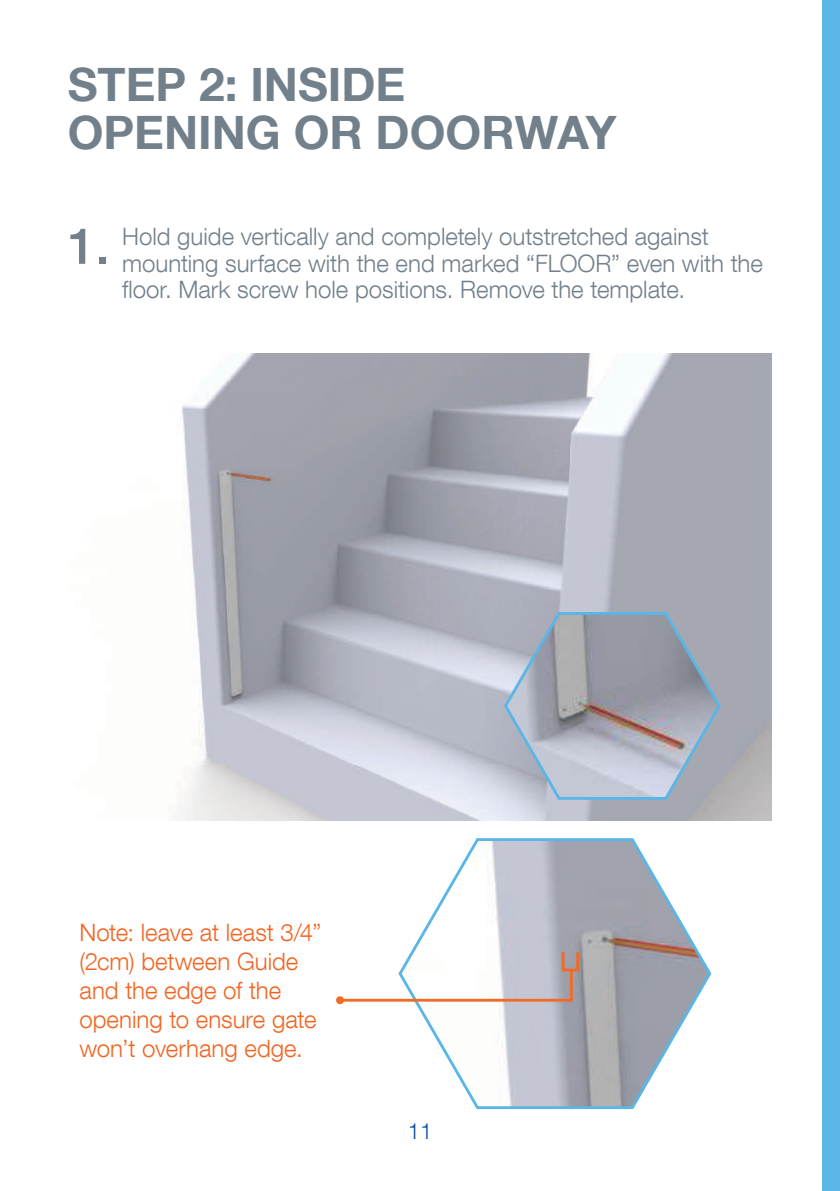
<style>
.page{position:relative;width:840px;height:1191px;background:#fff}
.page>*{position:absolute;margin:0;border:0;box-sizing:border-box;transform-origin:0 0}
.t1{font:500 50px "Helvetica Neue LT Com";color:#72808b}
.t2{font:700 46px/48px "Helvetica Neue LT Com";color:#72808b}
.t3{font:300 24px/26.4px "Helvetica Neue LT Com";color:#72808b}
.t4{font:300 24px/28.8px "Helvetica Neue LT Com";color:#f26522}
.t5{font:300 22px "Helvetica Neue LT Com";color:#084f9c}
</style>
<div class="page">
<div style="left:822px;top:0;width:17px;height:1191px;background:#59b6e7"></div>
<img style="left:180px;top:354px;width:591px;height:466px">
<svg style="left:502px;top:609px;width:220px;height:192px;background:#a6abb7"></svg>
<svg style="left:396px;top:838px;width:316px;height:272px"></svg>
<hr style="left:561px;top:952px;width:3px;height:18px;background:#f26a24">
<hr style="left:561px;top:968px;width:17px;height:3px;background:#f26a24">
<svg style="left:576px;top:952px;width:2px;height:17px"></svg>
<hr style="left:569px;top:969px;width:3px;height:31px;background:#f26a24">
<hr style="left:340px;top:998px;width:232px;height:3px;background:#f26a24">
<div style="left:336px;top:996px;width:8px;height:8px;background:#f26a24;border-radius:50%"></div>
<h2 class="t2" style="left:68px;top:59px;width:550px">STEP 2: INSIDE<br>OPENING OR DOORWAY</h2>
<h1 class="t1" style="left:68px;top:216px;width:43px">1.</h1>
<p class="t3" style="left:122px;top:223px;width:642px">Hold guide vertically and completely outstretched against mounting surface with the end marked “FLOOR” even with the floor. Mark screw hole positions. Remove the template.</p>
<p class="t4" style="left:79px;top:918px;width:243px">Note: leave at least 3/4” (2cm) between Guide and the edge of the opening to ensure gate won’t overhang edge.</p>
<p class="t5" style="left:408px;top:1117px;width:26px">11</p>
</div>
